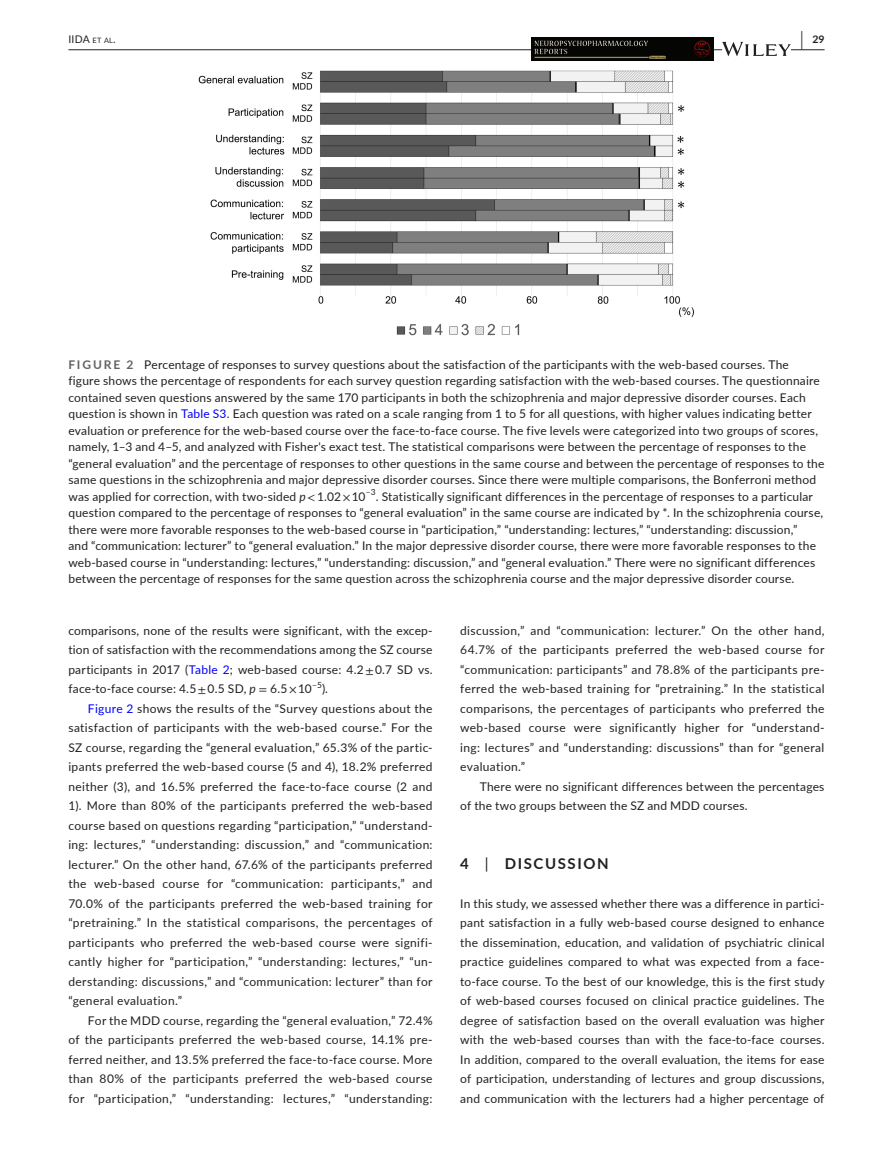
<style>
.page{position:relative;width:893px;height:1174px;background:#fff}
.page>*{position:absolute;margin:0;border:0;box-sizing:border-box;transform-origin:0 0}
.t1{font:700 15px "Lato";letter-spacing:.11em;color:#231f20}
.t2{font:12px/19.5px "Lato";letter-spacing:.02em;color:#231f20;text-align:justify}
.t3{font:10.5px "Lato";color:#231f20}
.t4{font:700 10.5px "Lato";color:#231f20}
.t5{font:8.4px "Lato";color:#231f20}
.s1{font-size:7.35px}
.s2{font-size:19.5px}
.s3{font-weight:700;color:#636366}
.s4{color:#00f}
.s5{font-style:italic}
.s6{font-family:"STIX"}
.s7{font-weight:400}
</style>
<div class="page">
<hr style="left:68px;top:49px;width:756px;height:1px;background:#231f20">
<img style="left:531px;top:37px;width:183px;height:24px">
<svg style="left:722px;top:42px;width:69px;height:14px"></svg>
<img style="left:198px;top:70px;width:496px;height:266px">
<p class="t3" style="left:68px;top:31px;width:49px">IIDA <span class="s1">et al</span>.</p>
<p class="t4" style="left:801px;top:31px;width:25px"><span class="s2">|</span> 29</p>
<p class="t2" style="left:68px;top:355px;width:757px;line-height:16.5px;text-align:left"><span class="s3">FIGURE 2</span> Percentage of responses to survey questions about the satisfaction of the participants with the web-based courses. The<br>figure shows the percentage of respondents for each survey question regarding satisfaction with the web-based courses. The questionnaire contained seven questions answered by the same 170 participants in both the schizophrenia and major depressive disorder courses. Each question is shown in <span class="s4">Table S3</span>. Each question was rated on a scale ranging from 1 to 5 for all questions, with higher values indicating better evaluation or preference for the web-based course over the face-to-face course. The five levels were categorized into two groups of scores, namely, 1–3 and 4–5, and analyzed with Fisher's exact test. The statistical comparisons were between the percentage of responses to the “general evaluation” and the percentage of responses to other questions in the same course and between the percentage of responses to the same questions in the schizophrenia and major depressive disorder courses. Since there were multiple comparisons, the Bonferroni method was applied for correction, with two-sided <span class="s5">p</span><span class="s6">&lt;</span> 1.02 <span class="s6">×</span> 10<sup>−3</sup>. Statistically significant differences in the percentage of responses to a particular question compared to the percentage of responses to “general evaluation” in the same course are indicated by *. In the schizophrenia course, there were more favorable responses to the web-based course in “participation,” “understanding: lectures,” “understanding: discussion,”<br>and “communication: lecturer” to “general evaluation.” In the major depressive disorder course, there were more favorable responses to the web-based course in “understanding: lectures,” “understanding: discussion,” and “general evaluation.” There were no significant differences between the percentage of responses for the same question across the schizophrenia course and the major depressive disorder course.</p>
<p class="t2" style="left:68px;top:620px;width:366px">comparisons, none of the results were significant, with the excep&shy;tion of satisfaction with the recommendations among the SZ course participants in 2017 (<span class="s4">Table 2</span>; web-based course: 4.2 <span class="s6">±</span> 0.7 SD vs. face-to-face course: 4.5 <span class="s6">±</span> 0.5 SD, <span class="s5">p</span> <span class="s6">=</span> 6.5 <span class="s6">×</span> 10</p>
<p class="t5" style="left:312px;top:679px;width:11px">−5</p>
<p class="t2" style="left:322px;top:678px;width:8px">).</p>
<p class="t2" style="left:88px;top:698px;width:346px"><span class="s4">Figure 2</span> shows the results of the “Survey questions about the</p>
<p class="t2" style="left:68px;top:717px;width:366px">satisfaction of participants with the web-based course.” For the</p>
<p class="t2" style="left:68px;top:737px;width:366px">SZ course, regarding the “general evaluation,” 65.3% of the partic-</p>
<p class="t2" style="left:68px;top:756px;width:366px">ipants preferred the web-based course (5 and 4), 18.2% preferred</p>
<p class="t2" style="left:68px;top:776px;width:366px">neither (3), and 16.5% preferred the face-to-face course (2 and</p>
<p class="t2" style="left:68px;top:795px;width:366px">1). More than 80% of the participants preferred the web-based</p>
<p class="t2" style="left:68px;top:815px;width:366px">course based on questions regarding “participation,” “understand-</p>
<p class="t2" style="left:68px;top:834px;width:366px">ing: lectures,” “understanding: discussion,” and “communication:</p>
<p class="t2" style="left:68px;top:854px;width:366px">lecturer.” On the other hand, 67.6% of the participants preferred</p>
<p class="t2" style="left:68px;top:873px;width:366px">the web-based course for “communication: participants,” and</p>
<p class="t2" style="left:68px;top:893px;width:366px">70.0% of the participants preferred the web-based training for</p>
<p class="t2" style="left:68px;top:912px;width:366px">“pretraining.” In the statistical comparisons, the percentages of</p>
<p class="t2" style="left:68px;top:932px;width:366px">participants who preferred the web-based course were signifi-</p>
<p class="t2" style="left:68px;top:951px;width:366px">cantly higher for “participation,” “understanding: lectures,” “un-</p>
<p class="t2" style="left:68px;top:971px;width:366px">derstanding: discussions,” and “communication: lecturer” than for</p>
<p class="t2" style="left:68px;top:990px;width:115px">“general evaluation.”</p>
<p class="t2" style="left:88px;top:1010px;width:346px">For the MDD course, regarding the “general evaluation,” 72.4%</p>
<p class="t2" style="left:68px;top:1029px;width:366px">of the participants preferred the web-based course, 14.1% pre-</p>
<p class="t2" style="left:68px;top:1049px;width:366px">ferred neither, and 13.5% preferred the face-to-face course. More</p>
<p class="t2" style="left:68px;top:1068px;width:366px">than 80% of the participants preferred the web-based course</p>
<p class="t2" style="left:68px;top:1088px;width:366px">for “participation,” “understanding: lectures,” “understanding:</p>
<p class="t2" style="left:460px;top:620px;width:366px">discussion,” and “communication: lecturer.” On the other hand, 64.7% of the participants preferred the web-based course for “communication: participants” and 78.8% of the participants pre&shy;ferred the web-based training for “pretraining.” In the statistical comparisons, the percentages of participants who preferred the web-based course were significantly higher for “understand&shy;ing: lectures” and “understanding: discussions” than for “general evaluation.”</p>
<p class="t2" style="left:460px;top:776px;width:366px;text-indent:20px">There were no significant differences between the percentages of the two groups between the SZ and MDD courses.</p>
<p class="t1" style="left:460px;top:852px;width:150px">4 <span class="s7">|</span> DISCUSSION</p>
<p class="t2" style="left:460px;top:893px;width:366px">In this study, we assessed whether there was a difference in partici&shy;pant satisfaction in a fully web-based course designed to enhance the dissemination, education, and validation of psychiatric clinical practice guidelines compared to what was expected from a face&shy;to-face course. To the best of our knowledge, this is the first study of web-based courses focused on clinical practice guidelines. The degree of satisfaction based on the overall evaluation was higher with the web-based courses than with the face-to-face courses.<br>In addition, compared to the overall evaluation, the items for ease of participation, understanding of lectures and group discussions, and communication with the lecturers had a higher percentage of</p>
</div>
